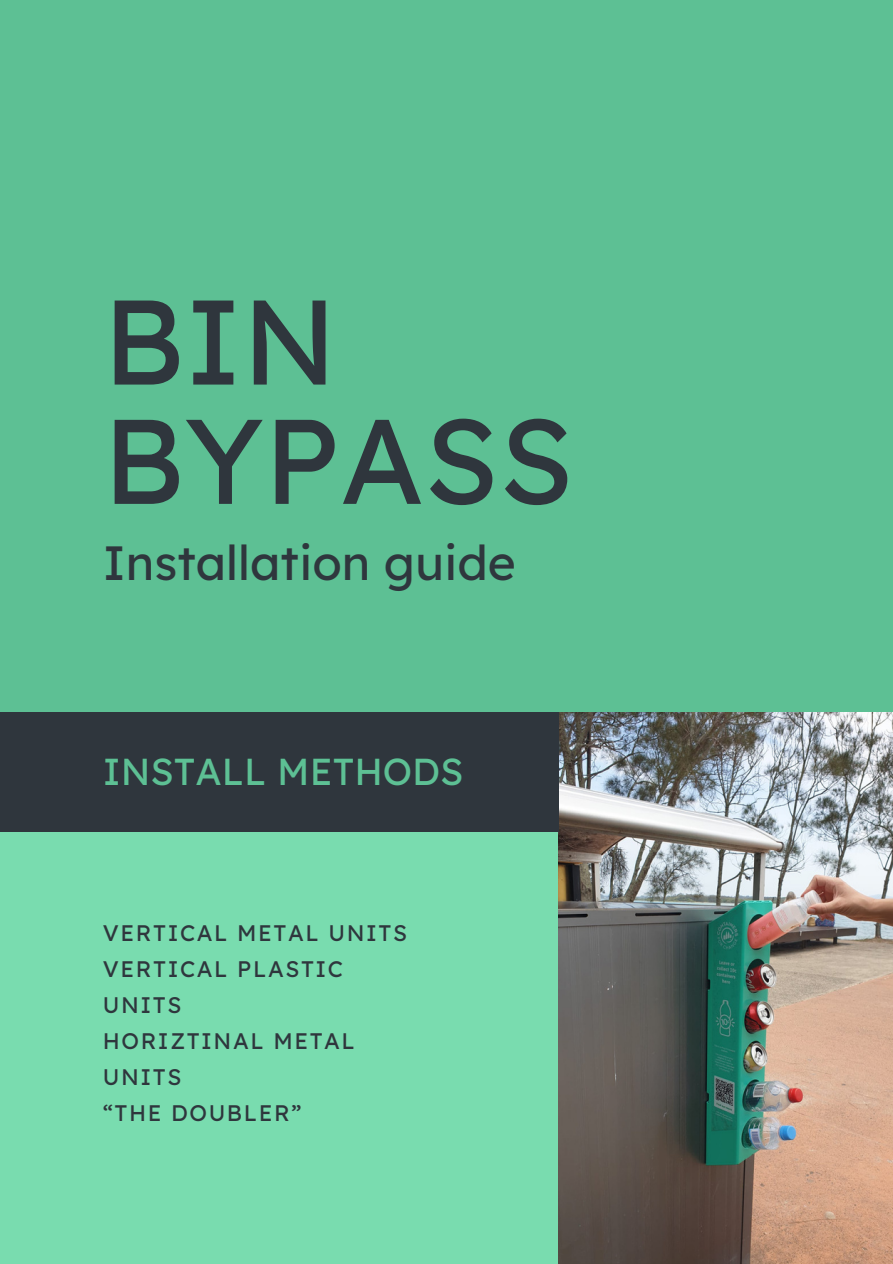
<style>
.page{position:relative;width:893px;height:1264px;background:#fff}
.page>*{position:absolute;margin:0;border:0;box-sizing:border-box;transform-origin:0 0}
.t1{font:120px/119.2px "Lexend Deca";color:#2f363d}
.t2{font:48px "Lexend Deca";color:#2f363d}
.t3{font:37.5px "Lexend Deca";color:#5dc094}
.t4{font:22.5px/36px "Lexend Deca";letter-spacing:.07em;color:#2f363d}
</style>
<div class="page">
<div style="left:0;top:0;width:892px;height:1263px;background:#5dc094"></div>
<img style="left:558px;top:712px;width:334px;height:551px">
<div style="left:0;top:794px;width:558px;height:469px;background:#79dcaf"></div>
<div style="left:0;top:712px;width:558px;height:120px;background:#2f363d"></div>
<h2 class="t1" style="left:103px;top:280px;width:472px">BIN<br>BYPASS</h2>
<h3 class="t2" style="left:103px;top:532px;width:414px">Installation guide</h3>
<h1 class="t3" style="left:103px;top:747px;width:362px">INSTALL METHODS</h1>
<p class="t4" style="left:103px;top:914px;width:305px">VERTICAL METAL UNITS</p>
<p class="t4" style="left:103px;top:950px;width:242px">VERTICAL PLASTIC<br>UNITS</p>
<p class="t4" style="left:103px;top:1022px;width:254px">HORIZTINAL METAL<br>UNITS</p>
<p class="t4" style="left:103px;top:1094px;width:200px">“THE DOUBLER”</p>
</div>
